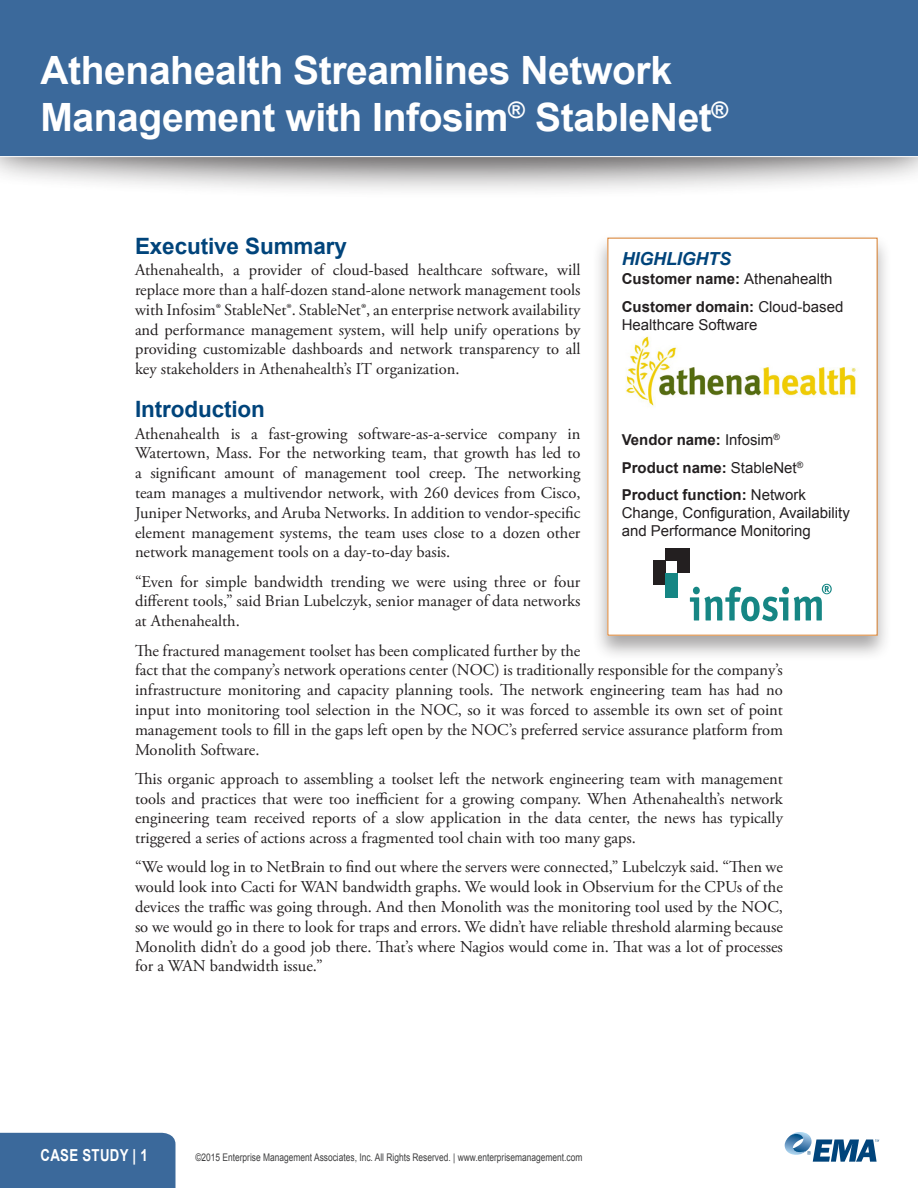
<style>
.page{position:relative;width:918px;height:1188px;background:#fff}
.page>*{position:absolute;margin:0;border:0;box-sizing:border-box;transform-origin:0 0}
.Headline{font:700 39px/46.8px "Arial";letter-spacing:-.01em;color:#fff}
.Heading_1{font:700 22.5px "Arial";letter-spacing:-.005em;color:#00447b}
.Heading_2{font:italic 700 18px "Arial";letter-spacing:-.01em;color:#00447b}
.t1{font:16.5px/19.8px "Adobe Garamond Pro";color:#231f20;text-align:justify}
.Page_footer{font:700 16.5px "Arial";letter-spacing:.025em;color:#fff;scale:.8 1}
.t2{font:15px/18px "Arial";color:#231f20}
.t3{font:700 15px "Arial";color:#231f20}
.Copyright_info{font:10.5px "Arial";color:#3e3e3f;scale:.8 1}
.s1{font-weight:400}
.s2{font-weight:700}
</style>
<div class="page">
<div style="left:0;top:0;width:918px;height:199px;background:#231f20;opacity:.75"></div>
<div style="left:0;top:1133px;width:175px;height:55px;background:#3b699b"></div>
<svg style="left:785px;top:1132px;width:94px;height:30px"></svg>
<div style="left:0;top:0;width:918px;height:157px;background:#3b699b"></div>
<div style="left:592px;top:233px;width:300px;height:428px;background:#231f20;opacity:.4"></div>
<div style="left:608px;top:238px;width:269px;height:397px;background:#fff"></div>
<img style="left:626px;top:336px;width:230px;height:70px">
<svg style="left:690px;top:584px;width:142px;height:37px"></svg>
<div style="left:653px;top:561px;width:12px;height:24px;background:#231f20"></div>
<div style="left:665px;top:573px;width:13px;height:24px;background:#168684"></div>
<div style="left:678px;top:549px;width:12px;height:24px;background:#231f20"></div>
<div style="left:665px;top:549px;width:14px;height:12px;background:#231f20"></div>
<p class="Headline" style="left:40px;top:48px;width:689px">Athenahealth Streamlines Network<br>Management with Infosim<sup>®</sup> StableNet<sup>®</sup></p>
<p class="Heading_1" style="left:135px;top:231px;width:214px">Executive Summary</p>
<p class="t1" style="left:135px;top:261px;width:447px">Athenahealth, a provider of cloud-based healthcare software, will replace more than a half-dozen stand-alone network management tools with Infosim® StableNet®. StableNet®, an enterprise network availability and performance management system, will help unify operations by providing customizable dashboards and network transparency to all key stakeholders in Athenahealth’s IT organization.</p>
<p class="Heading_1" style="left:135px;top:395px;width:132px">Introduction</p>
<p class="t1" style="left:135px;top:424px;width:447px">Athenahealth is a fast-growing software-as-a-service company in Watertown, Mass. For the networking team, that growth has led to a significant amount of management tool creep. The networking team manages a multivendor network, with 260 devices from Cisco, Juniper Networks, and Aruba Networks. In addition to vendor-specific element management systems, the team uses close to a dozen other network management tools on a day-to-day basis.</p>
<p class="t1" style="left:135px;top:572px;width:447px">“Even for simple bandwidth trending we were using three or four different tools,” said Brian Lubelczyk, senior manager of data networks at Athenahealth.</p>
<p class="t1" style="left:135px;top:641px;width:650px;text-align:left">The fractured management toolset has been complicated further by the<br>fact that the company’s network operations center (NOC) is traditionally responsible for the company’s infrastructure monitoring and capacity planning tools. The network engineering team has had no input into monitoring tool selection in the NOC, so it was forced to assemble its own set of point management tools to fill in the gaps left open by the NOC’s preferred service assurance platform from Monolith Software.</p>
<p class="t1" style="left:135px;top:769px;width:650px">This organic approach to assembling a toolset left the network engineering team with management tools and practices that were too inefficient for a growing company. When Athenahealth’s network engineering team received reports of a slow application in the data center, the news has typically triggered a series of actions across a fragmented tool chain with too many gaps.</p>
<p class="t1" style="left:135px;top:858px;width:650px">“We would log in to NetBrain to find out where the servers were connected,” Lubelczyk said. “Then we would look into Cacti for WAN bandwidth graphs. We would look in Observium for the CPUs of the devices the traffic was going through. And then Monolith was the monitoring tool used by the NOC, so we would go in there to look for traps and errors. We didn’t have reliable threshold alarming because Monolith didn’t do a good job there. That’s where Nagios would come in. That was a lot of processes for a WAN bandwidth issue.”</p>
<p class="Heading_2" style="left:622px;top:247px;width:111px">HIGHLIGHTS</p>
<p class="t3" style="left:622px;top:269px;width:212px">Customer name: <span class="s1">Athenahealth</span></p>
<p class="t2" style="left:622px;top:298px;width:223px"><span class="s2">Customer domain:</span> Cloud-based<br>Healthcare Software</p>
<p class="t3" style="left:622px;top:430px;width:160px">Vendor name: <span class="s1">Infosim</span><sup>®</sup></p>
<p class="t3" style="left:622px;top:458px;width:183px">Product name: <span class="s1">StableNet</span><sup>®</sup></p>
<p class="t2" style="left:622px;top:486px;width:230px"><span class="s2">Product function:</span> Network<br>Change, Configuration, Availability and Performance Monitoring</p>
<p class="Page_footer" style="left:40px;top:1144px;width:136px">CASE STUDY | 1</p>
<p class="Copyright_info" style="left:195px;top:1150px;width:485px">©2015 Enterprise Management Associates, Inc. All Rights Reserved. | www.enterprisemanagement.com</p>
</div>
